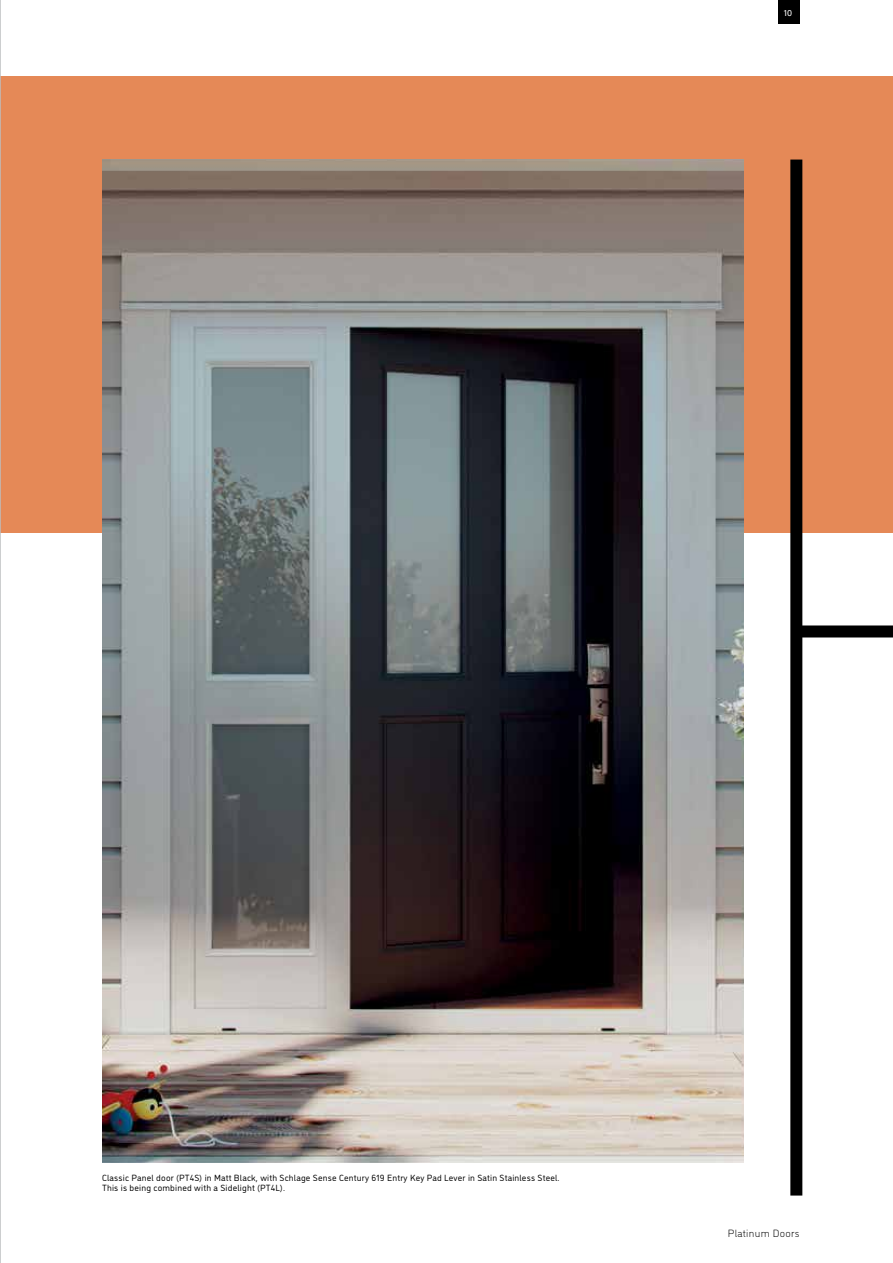
<style>
.page{position:relative;width:893px;height:1263px;background:#fff}
.page>*{position:absolute;margin:0;border:0;box-sizing:border-box;transform-origin:0 0}
.t1{font:300 10.5px "DI Nosaur";letter-spacing:.03em;color:#000}
.t2{font:9px/10.5px "DI Nosaur";letter-spacing:.02em;color:#000}
.t3{font:9px "Acumin Pro";color:#fff}
</style>
<div class="page">
<div style="left:0;top:77px;width:893px;height:456px;background:#e58957"></div>
<div style="left:778px;top:0;width:21px;height:24px;background:#000"></div>
<hr style="left:0;top:0;width:1px;height:1263px;background:#bcbec0">
<img style="left:102px;top:160px;width:641px;height:1002px">
<div style="left:790px;top:160px;width:12px;height:1035px;background:#000"></div>
<div style="left:798px;top:625px;width:95px;height:12px;background:#000"></div>
<p class="t3" style="left:784px;top:6px;width:10px">10</p>
<p class="t2" style="left:102px;top:1172px;width:459px">Classic Panel door (PT4S) in Matt Black, with Schlage Sense Century 619 Entry Key Pad Lever in Satin Stainless Steel.<br>This is being combined with a Sidelight (PT4L).</p>
<p class="t1" style="left:728px;top:1226px;width:73px">Platinum Doors</p>
</div>
